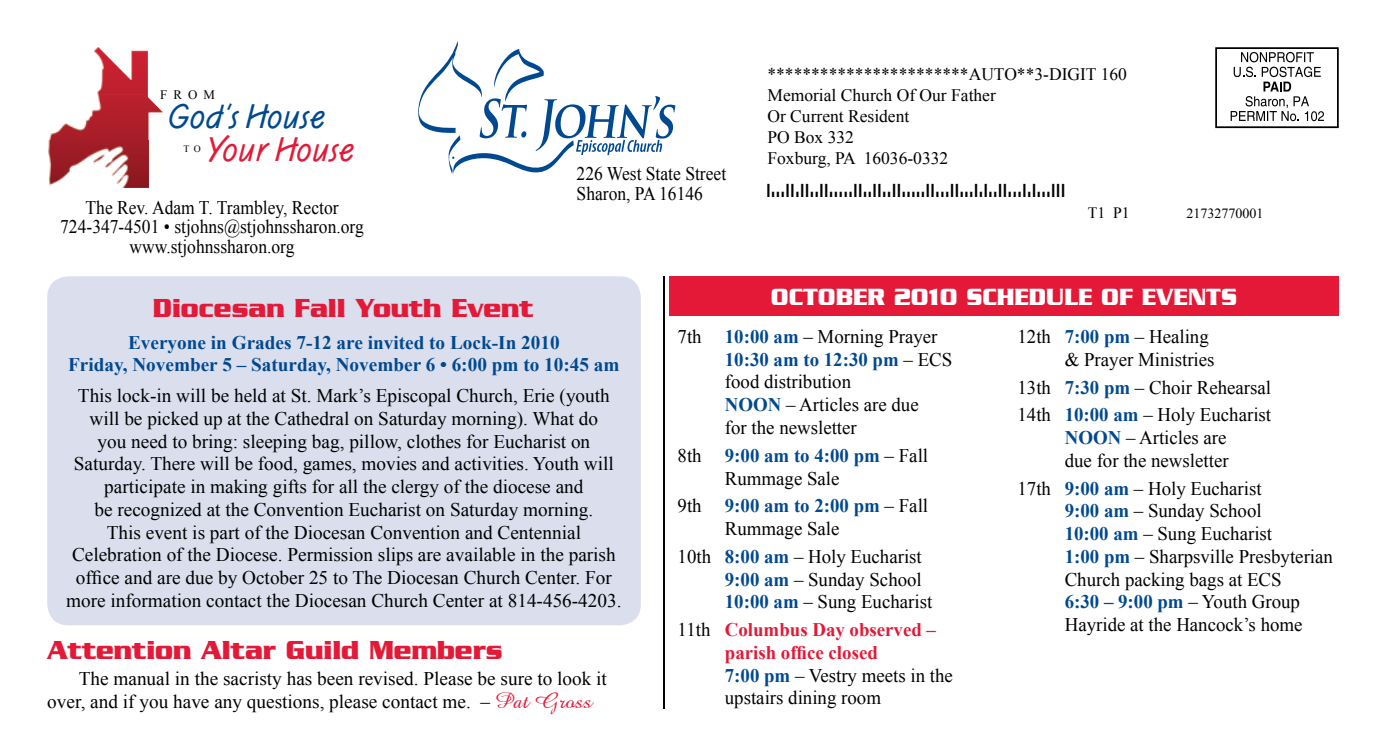
<style>
.page{position:relative;width:1386px;height:756px;background:#fff}
.page>*{position:absolute;margin:0;border:0;box-sizing:border-box;transform-origin:0 0}
.t1{font:33.95px "OPTI Blizzard Casual";color:#004990}
.t2{font:33.95px "OPTI Blizzard Casual";color:#e31937}
.t3{font:700 28.18px "Serpentine";color:#e31937;scale:.9 1}
.t4{font:700 25.38px "Serpentine";color:#fff;scale:.9 1}
.t5{font:19.25px/22.8px "Times New Roman";color:#000}
.t6{font:19.25px/19.2px "Times New Roman";color:#000;scale:.91 1}
.t7{font:700 19.25px/22.8px "Times New Roman";color:#004990;text-align:center}
.t8{font:17.5px/21px "Times New Roman";color:#000}
.t9{font:17.5px "bars 12";color:#000}
.t10{font:15.75px "Times New Roman";color:#000}
.t11{font:14px "Times New Roman";color:#000}
.t12{font:12.95px "Times New Roman";color:#000}
.t13{font:9.8px "Times New Roman";color:#000}
.s1{font-family:"Amazone BT";font-size:22.75px;color:#e31937}
.s2{font-weight:700;color:#004990}
.s3{font-weight:700;color:#e31937}
</style>
<div class="page">
<div style="left:669px;top:276px;width:670px;height:40px;background:#e31937"></div>
<hr style="left:663px;top:276px;width:2px;height:433px;background:#000">
<img style="left:93px;top:47px;width:55px;height:47px">
<img style="left:48px;top:94px;width:115px;height:47px">
<img style="left:48px;top:141px;width:101px;height:47px">
<svg style="left:1231px;top:52px;width:93px;height:69px"></svg>
<div style="left:1215px;top:47px;width:124px;height:81px;border:2px solid #000"></div>
<svg style="left:418px;top:40px;width:257px;height:135px"></svg>
<div style="left:47px;top:276px;width:594px;height:349px;background:#dadeed;border-radius:21px"></div>
<p class="t12" style="left:160px;top:87px;width:57px">FROM</p>
<h1 class="t1" style="left:167px;top:98px;width:159px">God’s House</h1>
<h1 class="t2" style="left:204px;top:131px;width:151px">Your House</h1>
<p class="t13" style="left:184px;top:143px;width:19px">T O</p>
<p class="t6" style="left:60px;top:198px;width:335px;text-align:center">The Rev. Adam T. Trambley, Rector<br>724-347-4501 • stjohns@stjohnssharon.org www.stjohnssharon.org</p>
<p class="t6" style="left:577px;top:164px;width:166px">226 West State Street<br>Sharon, PA 16146</p>
<p class="t8" style="left:767px;top:63px;width:361px">***********************AUTO**3-DIGIT 160<br>Memorial Church Of Our Father<br>Or Current Resident<br>PO Box 332<br>Foxburg, PA 16036-0332</p>
<p class="t9" style="left:767px;top:181px;width:301px">/160360332321/</p>
<p class="t10" style="left:1088px;top:204px;width:44px">T1 P1</p>
<p class="t11" style="left:1187px;top:205px;width:78px">21732770001</p>
<h2 class="t3" style="left:153px;top:291px;width:425px">Diocesan Fall Youth Event</h2>
<p class="t7" style="left:68px;top:331px;width:553px">Everyone in Grades 7-12 are invited to Lock-In 2010<br>Friday, November 5 – Saturday, November 6 • 6:00 pm to 10:45 am</p>
<p class="t5" style="left:66px;top:384px;width:557px;text-align:center">This lock-in will be held at St. Mark’s Episcopal Church, Erie (youth will be picked up at the Cathedral on Saturday morning). What do<br>you need to bring: sleeping bag, pillow, clothes for Eucharist on Saturday. There will be food, games, movies and activities. Youth will participate in making gifts for all the clergy of the diocese and<br>be recognized at the Convention Eucharist on Saturday morning.<br>This event is part of the Diocesan Convention and Centennial Celebration of the Diocese. Permission slips are available in the parish office and are due by October 25 to The Diocesan Church Center. For more information contact the Diocesan Church Center at 814-456-4203.</p>
<h2 class="t3" style="left:47px;top:633px;width:508px">Attention Altar Guild Members</h2>
<p class="t5" style="left:47px;top:667px;width:561px;text-indent:31px">The manual in the sacristy has been revised. Please be sure to look it over, and if you have any questions, please contact me. – <span class="s1">Pat Gross</span></p>
<h3 class="t4" style="left:771px;top:282px;width:519px">OCTOBER 2010 SCHEDULE OF EVENTS</h3>
<p class="t5" style="left:725px;top:325px;width:229px;text-indent:-47px">7th <span class="s2">10:00 am</span> – Morning Prayer<br><span class="s2">10:30 am to 12:30 pm</span> – ECS food distribution<br><span class="s2">NOON</span> – Articles are due<br>for the newsletter</p>
<p class="t5" style="left:725px;top:444px;width:205px;text-indent:-47px">8th <span class="s2">9:00 am to 4:00 pm</span> – Fall<br>Rummage Sale</p>
<p class="t5" style="left:725px;top:494px;width:205px;text-indent:-47px">9th <span class="s2">9:00 am to 2:00 pm</span> – Fall<br>Rummage Sale</p>
<p class="t5" style="left:725px;top:545px;width:209px;text-indent:-47px">10th <span class="s2">8:00 am</span> – Holy Eucharist<br><span class="s2">9:00 am</span> – Sunday School<br><span class="s2">10:00 am</span> – Sung Eucharist</p>
<p class="t5" style="left:725px;top:618px;width:230px;text-indent:-47px">11th <span class="s3">Columbus Day observed – parish office closed<br></span><span class="s2">7:00 pm</span> – Vestry meets in the upstairs dining room</p>
<p class="t5" style="left:1017px;top:325px;width:199px;text-align:right">12th <span class="s2">7:00 pm</span> – Healing &amp; Prayer Ministries</p>
<p class="t5" style="left:1017px;top:373px;width:255px;line-height:27.8px">13th <span class="s2">7:30 pm</span> – Choir Rehearsal<br>14th <span class="s2">10:00 am</span> – Holy Eucharist</p>
<p class="t5" style="left:1065px;top:426px;width:165px"><span class="s2">NOON</span> – Articles are due for the newsletter</p>
<p class="t5" style="left:1065px;top:477px;width:270px;text-indent:-47px">17th <span class="s2">9:00 am</span> – Holy Eucharist<br><span class="s2">9:00 am</span> – Sunday School<br><span class="s2">10:00 am</span> – Sung Eucharist<br><span class="s2">1:00 pm</span> – Sharpsville Presbyterian<br>Church packing bags at ECS<br><span class="s2">6:30 – 9:00 pm</span> – Youth Group<br>Hayride at the Hancock’s home</p>
</div>
